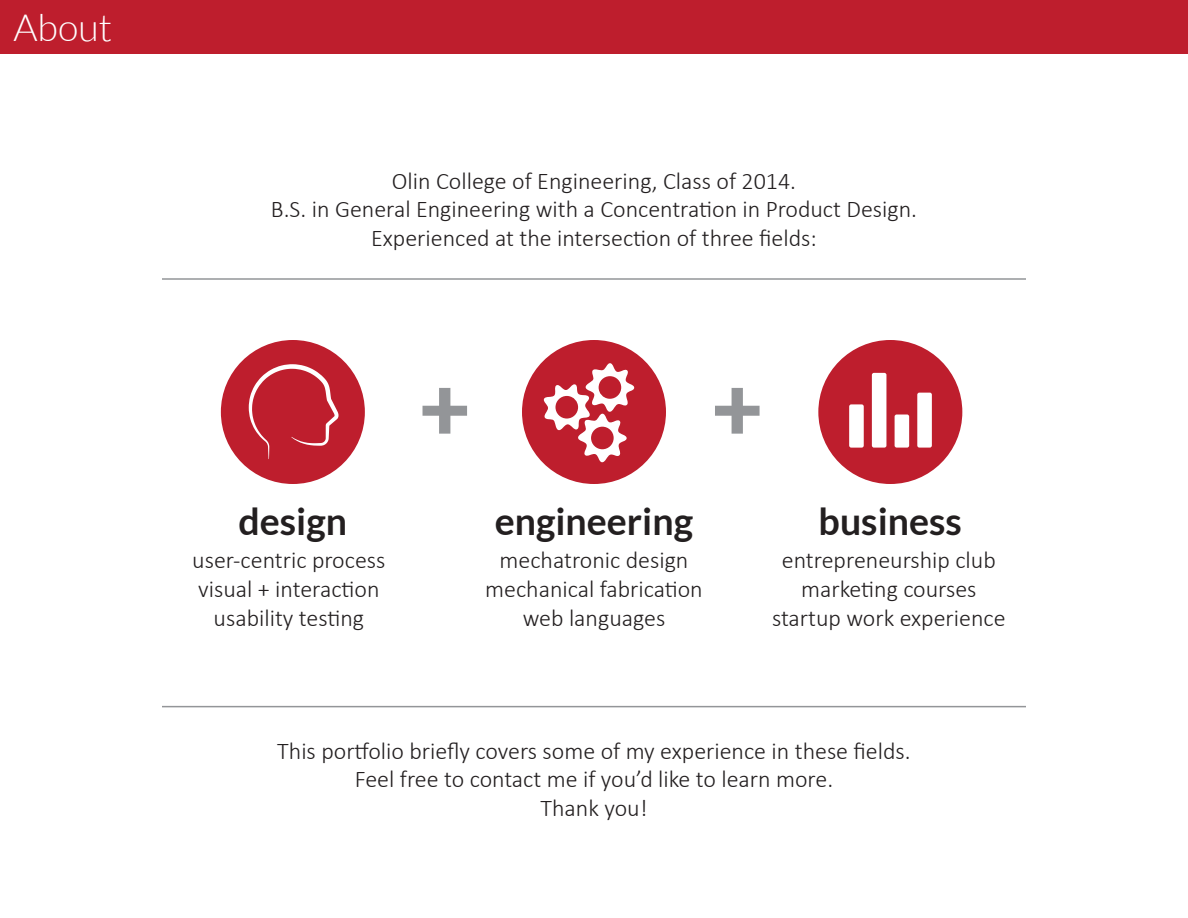
<style>
.page{position:relative;width:1188px;height:918px;background:#fff}
.page>*{position:absolute;margin:0;border:0;box-sizing:border-box;transform-origin:0 0}
.t1{font:900 90px "Lato";color:#939598}
.t2{font:700 37.5px "Lato";color:#231f20}
.t3{font:300 37.5px "Lato";color:#fff}
.t4{font:300 24px/28.8px "Calibri";color:#231f20;text-align:center}
</style>
<div class="page">
<hr style="left:162px;top:278px;width:864px;height:2px;background:#939598">
<hr style="left:162px;top:706px;width:864px;height:1px;background:#939598">
<div style="left:221px;top:340px;width:144px;height:144px;background:#be1e2d;border-radius:50%"></div>
<svg style="left:249px;top:364px;width:90px;height:95px"></svg>
<div style="left:522px;top:340px;width:144px;height:144px;background:#be1e2d;border-radius:50%"></div>
<svg style="left:543px;top:363px;width:91px;height:99px"></svg>
<div style="left:818px;top:340px;width:144px;height:144px;background:#be1e2d;border-radius:50%"></div>
<div style="left:849px;top:404px;width:15px;height:44px;background:#fff;border-radius:2px"></div>
<div style="left:872px;top:373px;width:14px;height:75px;background:#fff;border-radius:2px"></div>
<div style="left:895px;top:415px;width:14px;height:33px;background:#fff;border-radius:2px"></div>
<div style="left:917px;top:393px;width:15px;height:55px;background:#fff;border-radius:2px"></div>
<div style="left:0;top:0;width:1188px;height:54px;background:#be1e2d"></div>
<h2 class="t3" style="left:14px;top:8px;width:100px">About</h2>
<p class="t4" style="left:271px;top:166px;width:648px">Olin College of Engineering, Class of 2014.<br>B.S. in General Engineering with a Concentration in Product Design.<br>Experienced at the intersection of three fields:</p>
<h2 class="t2" style="left:239px;top:500px;width:110px">design</h2>
<h1 class="t1" style="left:419px;top:355px;width:54px">+</h1>
<h1 class="t1" style="left:711px;top:355px;width:54px">+</h1>
<h2 class="t2" style="left:495px;top:500px;width:200px">engineering</h2>
<h2 class="t2" style="left:819px;top:500px;width:145px">business</h2>
<p class="t4" style="left:192px;top:546px;width:195px">user-centric process visual + interaction usability testing</p>
<p class="t4" style="left:772px;top:546px;width:235px">entrepreneurship club marketing courses startup work experience</p>
<p class="t4" style="left:485px;top:546px;width:219px">mechatronic design mechanical fabrication web languages</p>
<p class="t4" style="left:277px;top:736px;width:635px">This portfolio briefly covers some of my experience in these fields.<br>Feel free to contact me if you’d like to learn more.<br>Thank you!</p>
</div>
